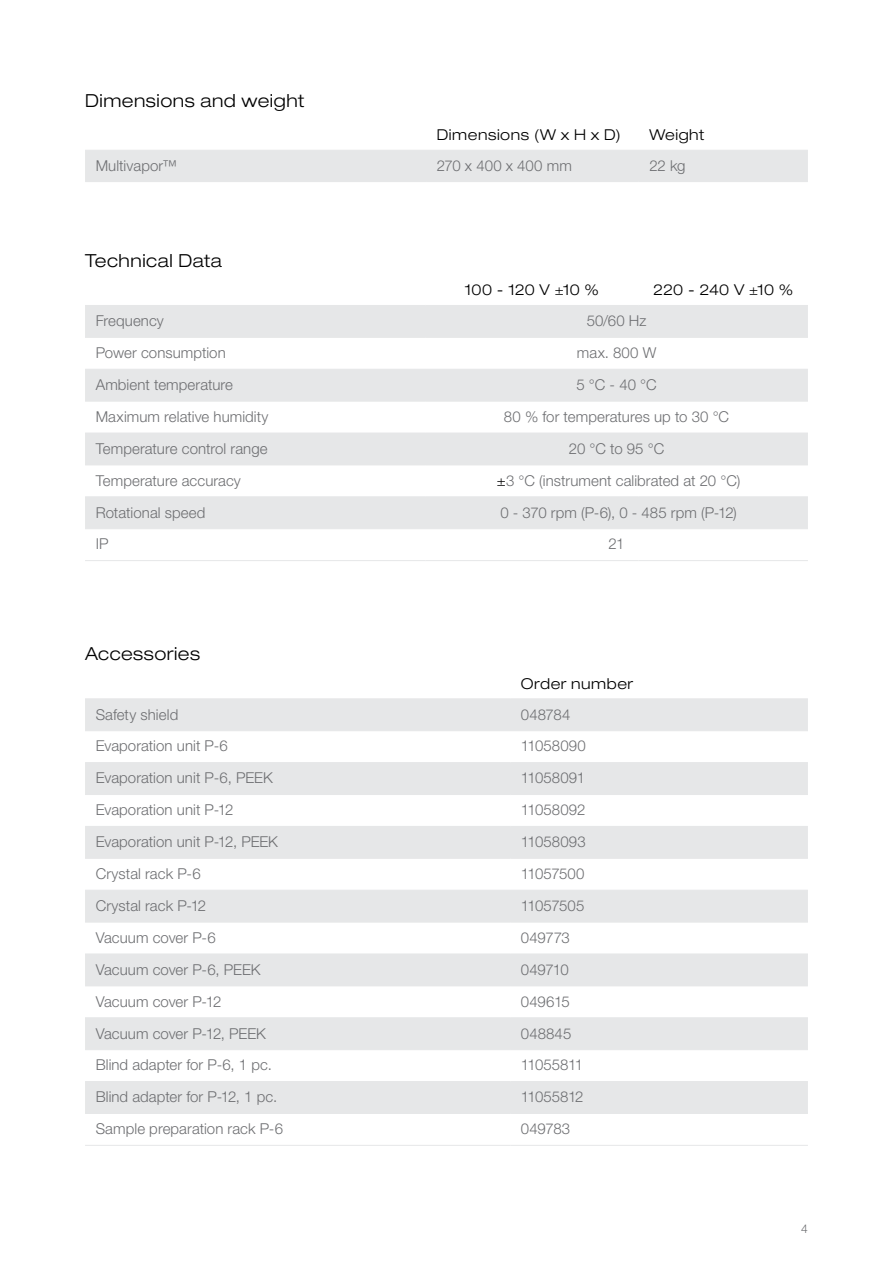
<style>
.page{position:relative;width:893px;height:1263px;background:#fff}
.page>*{position:absolute;margin:0;border:0;box-sizing:border-box;transform-origin:0 0}
.t1{font:300 expanded 18px "Helvetica Neue LT Std";letter-spacing:.03em;color:#000}
.t2{font:300 15px "Helvetica Neue LT Std";letter-spacing:.005em;color:#6d6e71}
.t3{font:300 expanded 15px "Helvetica Neue LT Std";letter-spacing:.035em;color:#000}
.t4{font:300 15px "Helvetica Neue LT Std";letter-spacing:-.025em;color:#6d6e71}
.t5{font:300 15px "Helvetica Neue LT Std";letter-spacing:-.04em;color:#6d6e71}
.t6{font:300 12px "Helvetica Neue LT Std";color:#6d6e71}
.s1{font-stretch:expanded;color:#000}
</style>
<div class="page">
<div style="left:85px;top:151px;width:723px;height:30px;background:#e6e7e8"></div>
<hr style="left:85px;top:181px;width:341px;height:1px;background:#e6e7e8">
<hr style="left:426px;top:181px;width:213px;height:1px;background:#e6e7e8">
<hr style="left:639px;top:181px;width:169px;height:1px;background:#e6e7e8">
<hr style="left:85px;top:150px;width:341px;height:1px;background:#e6e7e8">
<hr style="left:426px;top:150px;width:213px;height:1px;background:#e6e7e8">
<hr style="left:639px;top:150px;width:169px;height:1px;background:#e6e7e8">
<svg style="left:85px;top:306px;width:723px;height:222px;fill:#e6e7e8"></svg>
<hr style="left:85px;top:337px;width:340px;height:1px;background:#e6e7e8">
<hr style="left:425px;top:401px;width:214px;height:1px;background:#e6e7e8">
<hr style="left:639px;top:401px;width:169px;height:1px;background:#e6e7e8">
<hr style="left:425px;top:433px;width:214px;height:1px;background:#e6e7e8">
<hr style="left:639px;top:433px;width:169px;height:1px;background:#e6e7e8">
<hr style="left:425px;top:464px;width:214px;height:1px;background:#e6e7e8">
<hr style="left:639px;top:464px;width:169px;height:1px;background:#e6e7e8">
<hr style="left:425px;top:496px;width:214px;height:1px;background:#e6e7e8">
<hr style="left:639px;top:496px;width:169px;height:1px;background:#e6e7e8">
<hr style="left:425px;top:528px;width:214px;height:1px;background:#e6e7e8">
<hr style="left:639px;top:528px;width:169px;height:1px;background:#e6e7e8">
<hr style="left:425px;top:560px;width:214px;height:1px;background:#e6e7e8">
<hr style="left:639px;top:560px;width:169px;height:1px;background:#e6e7e8">
<hr style="left:425px;top:337px;width:214px;height:1px;background:#e6e7e8">
<hr style="left:639px;top:337px;width:169px;height:1px;background:#e6e7e8">
<hr style="left:425px;top:369px;width:214px;height:1px;background:#e6e7e8">
<hr style="left:639px;top:369px;width:169px;height:1px;background:#e6e7e8">
<hr style="left:85px;top:305px;width:340px;height:1px;background:#e6e7e8">
<hr style="left:425px;top:305px;width:214px;height:1px;background:#e6e7e8">
<hr style="left:639px;top:305px;width:169px;height:1px;background:#e6e7e8">
<hr style="left:85px;top:401px;width:340px;height:1px;background:#e6e7e8">
<hr style="left:85px;top:433px;width:340px;height:1px;background:#e6e7e8">
<hr style="left:85px;top:464px;width:340px;height:1px;background:#e6e7e8">
<hr style="left:85px;top:496px;width:340px;height:1px;background:#e6e7e8">
<hr style="left:85px;top:528px;width:340px;height:1px;background:#e6e7e8">
<hr style="left:85px;top:560px;width:340px;height:1px;background:#e6e7e8">
<hr style="left:85px;top:369px;width:340px;height:1px;background:#e6e7e8">
<svg style="left:85px;top:699px;width:723px;height:414px;fill:#e6e7e8"></svg>
<hr style="left:85px;top:698px;width:425px;height:1px;background:#e6e7e8">
<hr style="left:510px;top:698px;width:298px;height:1px;background:#e6e7e8">
<hr style="left:85px;top:730px;width:425px;height:1px;background:#e6e7e8">
<hr style="left:85px;top:762px;width:425px;height:1px;background:#e6e7e8">
<hr style="left:85px;top:794px;width:425px;height:1px;background:#e6e7e8">
<hr style="left:85px;top:826px;width:425px;height:1px;background:#e6e7e8">
<hr style="left:85px;top:858px;width:425px;height:1px;background:#e6e7e8">
<hr style="left:85px;top:890px;width:425px;height:1px;background:#e6e7e8">
<hr style="left:85px;top:922px;width:425px;height:1px;background:#e6e7e8">
<hr style="left:85px;top:953px;width:425px;height:1px;background:#e6e7e8">
<hr style="left:85px;top:985px;width:425px;height:1px;background:#e6e7e8">
<hr style="left:85px;top:1017px;width:425px;height:1px;background:#e6e7e8">
<hr style="left:85px;top:1049px;width:425px;height:1px;background:#e6e7e8">
<hr style="left:85px;top:1081px;width:425px;height:1px;background:#e6e7e8">
<hr style="left:85px;top:1113px;width:425px;height:1px;background:#e6e7e8">
<hr style="left:85px;top:1145px;width:425px;height:1px;background:#e6e7e8">
<hr style="left:510px;top:730px;width:298px;height:1px;background:#e6e7e8">
<hr style="left:510px;top:762px;width:298px;height:1px;background:#e6e7e8">
<hr style="left:510px;top:794px;width:298px;height:1px;background:#e6e7e8">
<hr style="left:510px;top:826px;width:298px;height:1px;background:#e6e7e8">
<hr style="left:510px;top:858px;width:298px;height:1px;background:#e6e7e8">
<hr style="left:510px;top:890px;width:298px;height:1px;background:#e6e7e8">
<hr style="left:510px;top:922px;width:298px;height:1px;background:#e6e7e8">
<hr style="left:510px;top:953px;width:298px;height:1px;background:#e6e7e8">
<hr style="left:510px;top:985px;width:298px;height:1px;background:#e6e7e8">
<hr style="left:510px;top:1017px;width:298px;height:1px;background:#e6e7e8">
<hr style="left:510px;top:1049px;width:298px;height:1px;background:#e6e7e8">
<hr style="left:510px;top:1081px;width:298px;height:1px;background:#e6e7e8">
<hr style="left:510px;top:1113px;width:298px;height:1px;background:#e6e7e8">
<hr style="left:510px;top:1145px;width:298px;height:1px;background:#e6e7e8">
<p class="t1" style="left:85px;top:90px;width:221px">Dimensions and weight</p>
<p class="t3" style="left:437px;top:126px;width:186px">Dimensions (W x H x D)</p>
<p class="t3" style="left:649px;top:126px;width:57px">Weight</p>
<p class="t2" style="left:96px;top:156px;width:83px">Multivapor™</p>
<p class="t2" style="left:437px;top:156px;width:137px">270 x 400 x 400 mm</p>
<p class="t2" style="left:649px;top:156px;width:38px">22 kg</p>
<p class="t1" style="left:85px;top:249px;width:138px">Technical Data</p>
<p class="t3" style="left:465px;top:281px;width:136px">100 - 120 V ±10 %</p>
<p class="t3" style="left:653px;top:281px;width:142px">220 - 240 V ±10 %</p>
<p class="t2" style="left:96px;top:312px;width:70px">Frequency</p>
<p class="t2" style="left:587px;top:312px;width:61px">50/60 Hz</p>
<p class="t2" style="left:96px;top:344px;width:132px">Power consumption</p>
<p class="t2" style="left:577px;top:344px;width:81px">max. 800 W</p>
<p class="t2" style="left:96px;top:375px;width:139px">Ambient temperature</p>
<p class="t2" style="left:576px;top:375px;width:82px">5 °C - 40 °C</p>
<p class="t2" style="left:96px;top:407px;width:174px">Maximum relative humidity</p>
<p class="t2" style="left:504px;top:407px;width:227px">80 % for temperatures up to 30 °C</p>
<p class="t2" style="left:96px;top:439px;width:173px">Temperature control range</p>
<p class="t2" style="left:569px;top:439px;width:97px">20 °C to 95 °C</p>
<p class="t2" style="left:96px;top:471px;width:147px">Temperature accuracy</p>
<p class="t2" style="left:497px;top:471px;width:245px"><span class="s1">±</span>3 °C (instrument calibrated at 20 °C)</p>
<p class="t2" style="left:96px;top:503px;width:111px">Rotational speed</p>
<p class="t2" style="left:500px;top:503px;width:238px">0 - 370 rpm (P-6), 0 - 485 rpm (P-12)</p>
<p class="t2" style="left:96px;top:535px;width:14px">IP</p>
<p class="t2" style="left:608px;top:535px;width:18px">21</p>
<p class="t1" style="left:85px;top:643px;width:117px">Accessories</p>
<p class="t3" style="left:521px;top:674px;width:114px">Order number</p>
<p class="t2" style="left:96px;top:705px;width:84px">Safety shield</p>
<p class="t2" style="left:521px;top:705px;width:51px">048784</p>
<p class="t2" style="left:96px;top:737px;width:134px">Evaporation unit P-6</p>
<p class="t2" style="left:521px;top:737px;width:66px">11058090</p>
<p class="t2" style="left:96px;top:769px;width:179px">Evaporation unit P-6, PEEK</p>
<p class="t2" style="left:521px;top:769px;width:66px">11058091</p>
<p class="t2" style="left:96px;top:801px;width:139px">Evaporation unit P-12</p>
<p class="t2" style="left:521px;top:801px;width:66px">11058092</p>
<p class="t2" style="left:96px;top:833px;width:184px">Evaporation unit P-12, PEEK</p>
<p class="t2" style="left:521px;top:833px;width:66px">11058093</p>
<p class="t2" style="left:96px;top:864px;width:106px">Crystal rack P-6</p>
<p class="t4" style="left:521px;top:864px;width:65px">11057500</p>
<p class="t2" style="left:96px;top:896px;width:112px">Crystal rack P-12</p>
<p class="t4" style="left:521px;top:896px;width:65px">11057505</p>
<p class="t2" style="left:96px;top:928px;width:122px">Vacuum cover P-6</p>
<p class="t2" style="left:521px;top:928px;width:50px">049773</p>
<p class="t2" style="left:96px;top:960px;width:166px">Vacuum cover P-6, PEEK</p>
<p class="t2" style="left:521px;top:960px;width:49px">049710</p>
<p class="t2" style="left:96px;top:992px;width:127px">Vacuum cover P-12</p>
<p class="t2" style="left:521px;top:992px;width:50px">049615</p>
<p class="t2" style="left:96px;top:1024px;width:172px">Vacuum cover P-12, PEEK</p>
<p class="t2" style="left:521px;top:1024px;width:52px">048845</p>
<p class="t2" style="left:96px;top:1056px;width:178px">Blind adapter for P-6, 1 pc.</p>
<p class="t5" style="left:521px;top:1056px;width:64px">11055811</p>
<p class="t2" style="left:96px;top:1088px;width:183px">Blind adapter for P-12, 1 pc.</p>
<p class="t5" style="left:521px;top:1088px;width:64px">11055812</p>
<p class="t2" style="left:96px;top:1120px;width:189px">Sample preparation rack P-6</p>
<p class="t2" style="left:521px;top:1120px;width:51px">049783</p>
<p class="t6" style="left:801px;top:1222px;width:8px">4</p>
</div>
